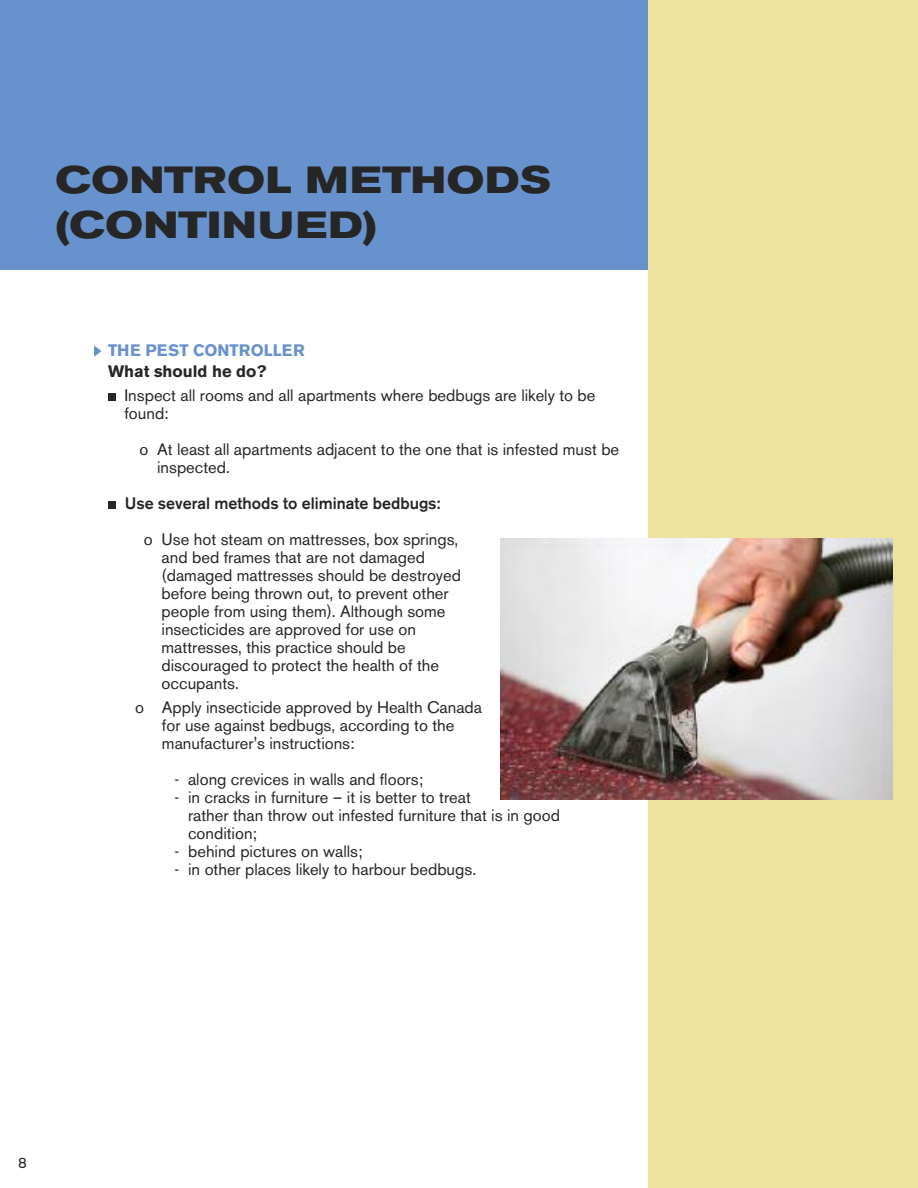
<style>
.page{position:relative;width:918px;height:1188px;background:#fff}
.page>*{position:absolute;margin:0;border:0;box-sizing:border-box;transform-origin:0 0}
.t1{font:700 expanded 37.5px/45px "Akzidenz Grotesk BE";letter-spacing:.02em;color:#272627}
.t2{font:16.5px/18px "Akzidenz Grotesk BE";color:#272627}
.t3{font:500 16.5px "Akzidenz Grotesk BE";color:#272627}
.t4{font:700 16.5px "Akzidenz Grotesk BE";color:#6792cd}
.t5{font:700 16.5px "Akzidenz Grotesk BE";color:#272627}
.t6{font:15px "Akzidenz Grotesk BE";color:#272627}
</style>
<div class="page">
<div style="left:0;top:0;width:652px;height:270px;background:#6792cd"></div>
<div style="left:108px;top:393px;width:8px;height:8px;background:#272627"></div>
<div style="left:108px;top:501px;width:8px;height:8px;background:#272627"></div>
<div style="left:648px;top:0;width:270px;height:1188px;background:#eee29f"></div>
<img style="left:501px;top:538px;width:391px;height:261px">
<svg style="left:94px;top:345px;width:8px;height:12px"></svg>
<h1 class="t1" style="left:56px;top:161px;width:497px">CONTROL METHODS (CONTINUED)</h1>
<p class="t4" style="left:108px;top:344px;width:198px">THE PEST CONTROLLER</p>
<p class="t5" style="left:108px;top:365px;width:160px">What should he do?</p>
<p class="t2" style="left:124px;top:388px;width:472px">Inspect all rooms and all apartments where bedbugs are likely to be found:</p>
<p class="t2" style="left:157px;top:442px;width:464px;text-indent:-18px">o At least all apartments adjacent to the one that is infested must be inspected.</p>
<p class="t3" style="left:125px;top:497px;width:317px">Use several methods to eliminate bedbugs:</p>
<p class="t2" style="left:162px;top:532px;width:301px;text-indent:-18px">o Use hot steam on mattresses, box springs, and bed frames that are not damaged (damaged mattresses should be destroyed before being thrown out, to prevent other people from using them). Although some insecticides are approved for use on mattresses, this practice should be discouraged to protect the health of the occupants.</p>
<p class="t2" style="left:162px;top:700px;width:322px;text-indent:-27px">o Apply insecticide approved by Health Canada for use against bedbugs, according to the manufacturer's instructions:</p>
<p class="t2" style="left:175px;top:772px;width:250px">- along crevices in walls and floors;</p>
<p class="t2" style="left:188px;top:790px;width:373px;text-indent:-14px">- in cracks in furniture – it is better to treat<br>rather than throw out infested furniture that is in good condition;</p>
<p class="t2" style="left:175px;top:844px;width:190px">- behind pictures on walls;</p>
<p class="t2" style="left:175px;top:862px;width:303px">- in other places likely to harbour bedbugs.</p>
<p class="t6" style="left:18px;top:1158px;width:10px">8</p>
</div>
